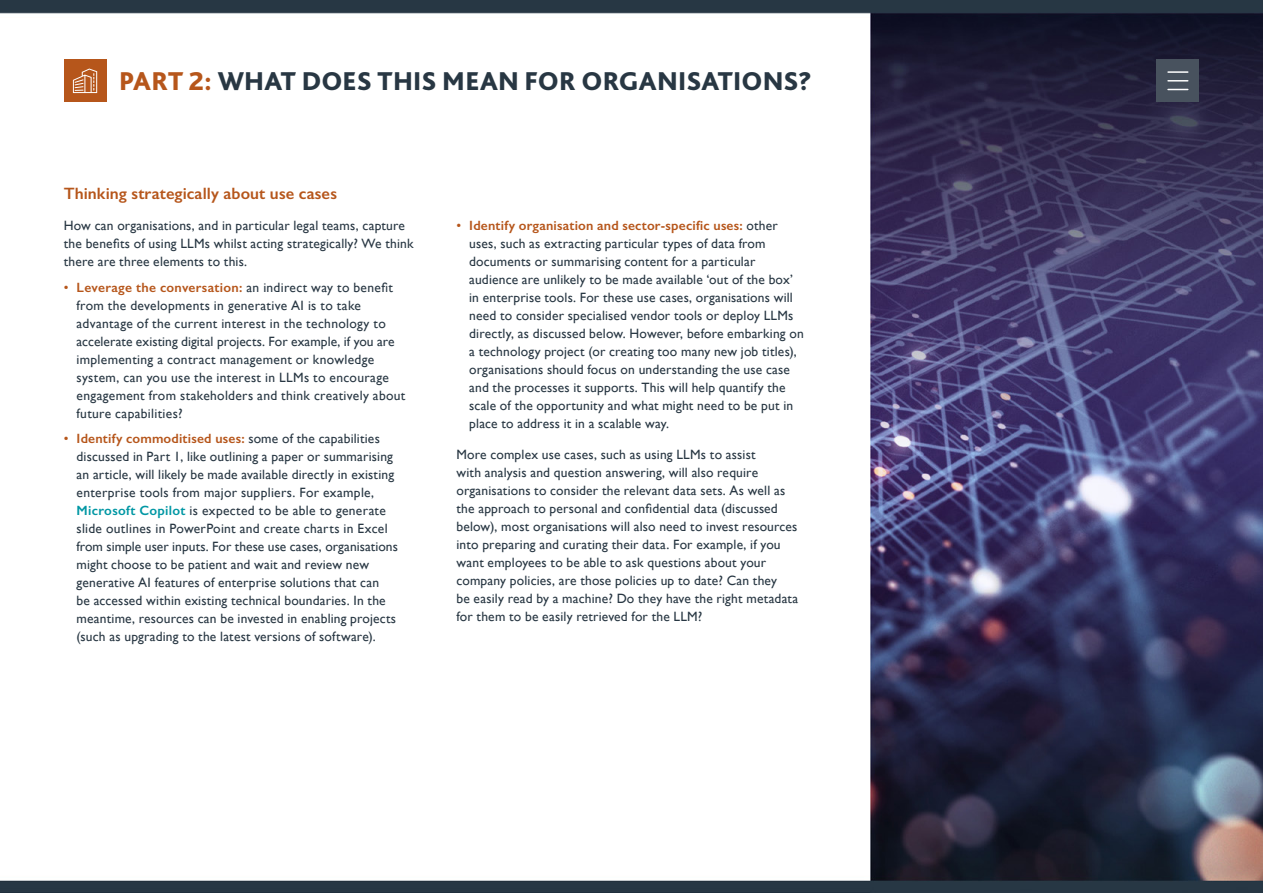
<style>
.page{position:relative;width:1263px;height:893px;background:#fff}
.page>*{position:absolute;margin:0;border:0;box-sizing:border-box;transform-origin:0 0}
.t1{font:800 27px "Bliss Pro";letter-spacing:.005em;color:#283743}
.t2{font:600 16.5px "Gill Sans";letter-spacing:.005em;color:#b6561b}
.t3{font:13.5px/18px "Gill Sans";letter-spacing:.015em;color:#283743}
.s1{color:#b6561b}
.s2{font-weight:600;color:#b6561b}
.s3{font-weight:600;color:#0097a4}
</style>
<div class="page">
<img style="left:0;top:0;width:1263px;height:893px">
<div style="left:1157px;top:60px;width:42px;height:42px;background:#48525e"></div>
<hr style="left:1168px;top:71px;width:20px;height:2px;background:#fff">
<hr style="left:1168px;top:80px;width:20px;height:2px;background:#fff">
<svg style="left:1168px;top:89px;width:20px;height:1px"></svg>
<div style="left:64px;top:60px;width:42px;height:42px;background:#b6561b"></div>
<svg style="left:73px;top:69px;width:24px;height:24px"></svg>
<h1 class="t1" style="left:119px;top:64px;width:694px"><span class="s1">PART 2:</span> WHAT DOES THIS MEAN FOR ORGANISATIONS?</h1>
<p class="t2" style="left:64px;top:184px;width:275px">Thinking strategically about use cases</p>
<p class="t3" style="left:64px;top:216px;width:351px">How can organisations, and in particular legal teams, capture the benefits of using LLMs whilst acting strategically? We think there are three elements to this.</p>
<p class="t3" style="left:77px;top:279px;width:330px;text-indent:-13px"><span class="s1">•</span> <span class="s2">Leverage the conversation:</span> an indirect way to benefit from the developments in generative AI is to take advantage of the current interest in the technology to accelerate existing digital projects. For example, if you are implementing a contract management or knowledge system, can you use the interest in LLMs to encourage engagement from stakeholders and think creatively about future capabilities?</p>
<p class="t3" style="left:77px;top:429px;width:323px;text-indent:-13px"><span class="s1">•</span> <span class="s2">Identify commoditised uses:</span> some of the capabilities discussed in Part 1, like outlining a paper or summarising an article, will likely be made available directly in existing enterprise tools from major suppliers. For example, <span class="s3">Microsoft Copilot</span> is expected to be able to generate slide outlines in PowerPoint and create charts in Excel from simple user inputs. For these use cases, organisations might choose to be patient and wait and review new generative AI features of enterprise solutions that can<br>be accessed within existing technical boundaries. In the meantime, resources can be invested in enabling projects (such as upgrading to the latest versions of software).</p>
<p class="t3" style="left:469px;top:216px;width:336px;text-indent:-13px"><span class="s1">•</span> <span class="s2">Identify organisation and sector-specific uses:</span> other uses, such as extracting particular types of data from documents or summarising content for a particular audience are unlikely to be made available ‘out of the box’ in enterprise tools. For these use cases, organisations will need to consider specialised vendor tools or deploy LLMs directly, as discussed below. However, before embarking on a technology project (or creating too many new job titles), organisations should focus on understanding the use case and the processes it supports. This will help quantify the scale of the opportunity and what might need to be put in place to address it in a scalable way.</p>
<p class="t3" style="left:456px;top:445px;width:343px">More complex use cases, such as using LLMs to assist<br>with analysis and question answering, will also require organisations to consider the relevant data sets. As well as the approach to personal and confidential data (discussed below), most organisations will also need to invest resources into preparing and curating their data. For example, if you want employees to be able to ask questions about your company policies, are those policies up to date? Can they<br>be easily read by a machine? Do they have the right metadata for them to be easily retrieved for the LLM?</p>
</div>
